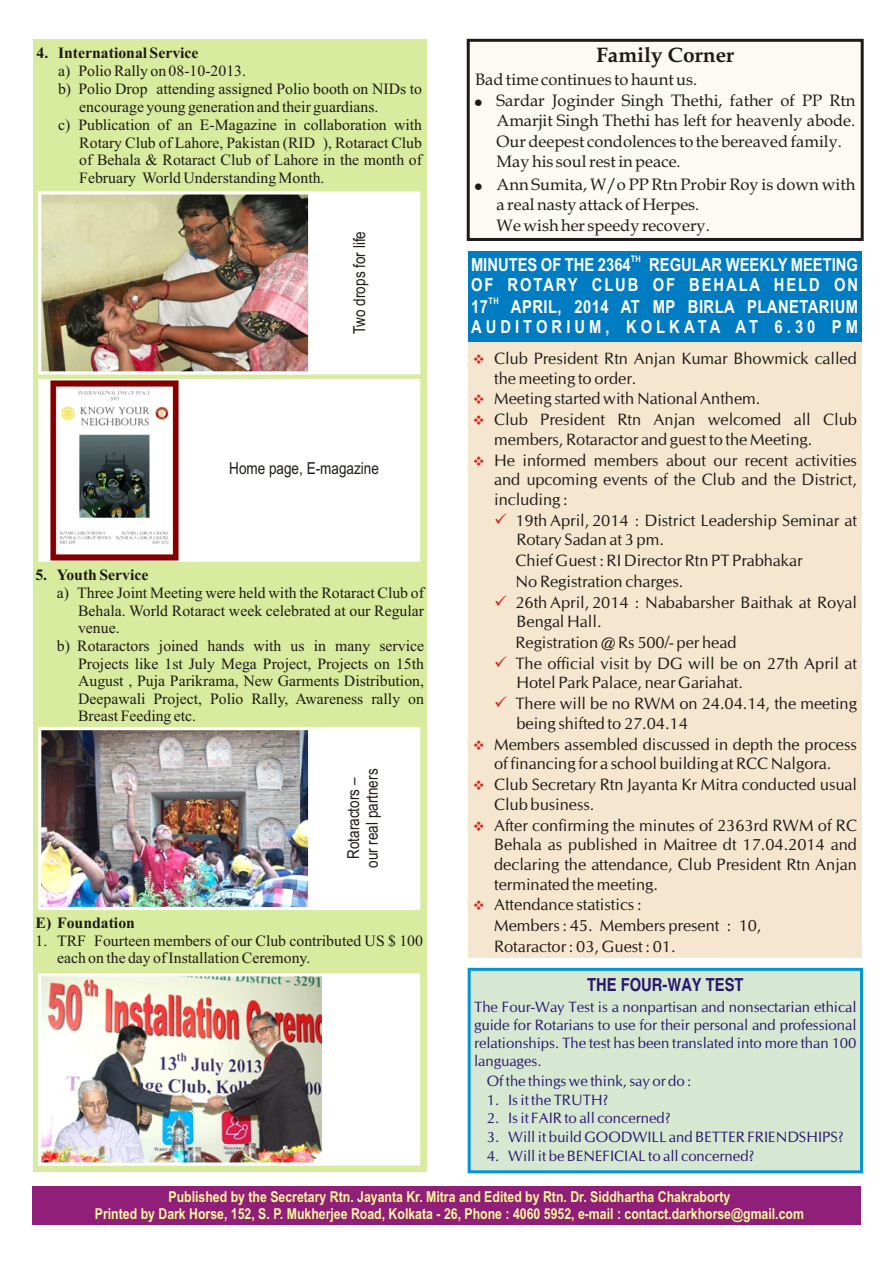
<style>
.page{position:relative;width:894px;height:1263px;background:#fff}
.page>*{position:absolute;margin:0;border:0;box-sizing:border-box;transform-origin:0 0}
.t1{font:700 21px "Book Antiqua";color:#1f1a17}
.t2{font:700 18px/20.5px "Arial Narrow";color:#fff}
.t3{font:700 18px "Arial Narrow";letter-spacing:.025em;color:#fff}
.t4{font:700 18px "Arial Narrow";letter-spacing:.225em;color:#fff}
.t5{font:700 18px "Helvetica Narrow";color:#291770}
.t6{font:16.5px/20.1px "CG Omega";color:#1f1a17}
.t7{font:16.5px/20.5px "Book Antiqua";color:#1f1a17}
.t8{font:16.5px/18.8px "Arial Narrow";color:#1f1a17;text-align:center}
.t9{font:15.75px/17.4px "Times New Roman";color:#1f1a17}
.t10{font:700 15.75px "Times New Roman";color:#1f1a17}
.t11{font:15px/18px "CG Omega";color:#291770;text-align:justify}
.t12{font:700 15px/17.1px "Arial Narrow";color:#fffa9c;text-align:center}
.t13{font:700 9px "Arial Narrow";color:#fff}
</style>
<div class="page">
<div style="left:32px;top:1186px;width:829px;height:39px;background:#8f1f78"></div>
<div style="left:467px;top:39px;width:397px;height:202px;background:#fcfaf2;border:3px solid #1f1a17"></div>
<div style="left:33px;top:39px;width:394px;height:1133px;background:#d9eb9e"></div>
<div style="left:38px;top:191px;width:382px;height:183px;background:#fff"></div>
<div style="left:38px;top:379px;width:382px;height:183px;background:#fff;border:3px solid #fff"></div>
<div style="left:38px;top:973px;width:382px;height:192px;background:#fff"></div>
<div style="left:38px;top:727px;width:382px;height:183px;background:#fff"></div>
<img style="left:51px;top:380px;width:127px;height:180px">
<img style="left:42px;top:195px;width:265px;height:175px">
<div style="left:38px;top:191px;width:273px;height:183px;border:3px solid #fff"></div>
<img style="left:42px;top:731px;width:265px;height:175px">
<div style="left:38px;top:727px;width:273px;height:183px;border:3px solid #fff"></div>
<div style="left:468px;top:251px;width:394px;height:706px;background:#f5e6cf"></div>
<div style="left:468px;top:251px;width:394px;height:91px;background:#007dc2"></div>
<div style="left:468px;top:968px;width:395px;height:205px;background:#d6e8d1;border:3px solid #0094de"></div>
<img style="left:42px;top:977px;width:279px;height:184px">
<div style="left:38px;top:973px;width:287px;height:192px;border:3px solid #fff"></div>
<p class="t10" style="left:37px;top:47px;width:164px">4. International Service</p>
<p class="t1" style="left:596px;top:47px;width:140px">Family Corner</p>
<p class="t9" style="left:58px;top:64px;width:190px">a) Polio Rally on 08-10-2013.</p>
<p class="t9" style="left:58px;top:82px;width:366px">b) Polio Drop attending assigned Polio booth on NIDs to</p>
<p class="t9" style="left:79px;top:99px;width:301px">encourage young generation and their guardians.</p>
<p class="t9" style="left:58px;top:118px;width:366px">c) Publication of an E-Magazine in collaboration with</p>
<p class="t9" style="left:79px;top:135px;width:344px">Rotary Club of Lahore, Pakistan (RID ), Rotaract Club</p>
<p class="t9" style="left:79px;top:153px;width:344px">of Behala &amp; Rotaract Club of Lahore in the month of</p>
<p class="t9" style="left:79px;top:170px;width:247px">February World Understanding Month.</p>
<p class="t7" style="left:497px;top:71px;width:360px;text-indent:-21px">Bad time continues to haunt us.<br>Sardar Joginder Singh Thethi, father of PP Rtn Amarjit Singh Thethi has left for heavenly abode.<br>Our deepest condolences to the bereaved family.<br>May his soul rest in peace.</p>
<p class="t7" style="left:497px;top:176px;width:360px">Ann Sumita, W/o PP Rtn Probir Roy is down with a real nasty attack of Herpes.<br>We wish her speedy recovery.</p>
<p class="t8" style="left:352px;top:334px;width:105px;rotate:-90deg">Two drops for life</p>
<p class="t13" style="left:631px;top:255px;width:11px">TH</p>
<p class="t2" style="left:471px;top:256px;width:389px">MINUTES OF THE 2364 REGULAR WEEKLY MEETING<br>OF ROTARY CLUB OF BEHALA HELD ON</p>
<p class="t13" style="left:488px;top:297px;width:12px">TH</p>
<p class="t3" style="left:471px;top:299px;width:18px">17</p>
<p class="t3" style="left:511px;top:299px;width:349px">APRIL, 2014 AT MP BIRLA PLANETARIUM</p>
<p class="t4" style="left:471px;top:320px;width:389px">AUDITORIUM, KOLKATA AT 6.30 PM</p>
<p class="t8" style="left:229px;top:461px;width:151px">Home page, E-magazine</p>
<p class="t10" style="left:35px;top:569px;width:115px">5. Youth Service</p>
<p class="t9" style="left:57px;top:586px;width:369px">a) Three Joint Meeting were held with the Rotaract Club of</p>
<p class="t9" style="left:78px;top:603px;width:347px">Behala. World Rotaract week celebrated at our Regular</p>
<p class="t9" style="left:78px;top:621px;width:43px">venue.</p>
<p class="t9" style="left:57px;top:639px;width:369px">b) Rotaractors joined hands with us in many service</p>
<p class="t9" style="left:78px;top:656px;width:347px">Projects like 1st July Mega Project, Projects on 15th</p>
<p class="t9" style="left:78px;top:674px;width:347px">August , Puja Parikrama, New Garments Distribution,</p>
<p class="t9" style="left:78px;top:691px;width:347px">Deepawali Project, Polio Rally, Awareness rally on</p>
<p class="t9" style="left:78px;top:709px;width:120px">Breast Feeding etc.</p>
<p class="t8" style="left:346px;top:868px;width:101px;rotate:-90deg">Rotaractors – our real partners</p>
<p class="t10" style="left:36px;top:917px;width:101px">E) Foundation</p>
<p class="t9" style="left:57px;top:933px;width:367px;text-indent:-21px">1. TRF Fourteen members of our Club contributed US $ 100 each on the day of Installation Ceremony.</p>
<p class="t6" style="left:494px;top:349px;width:364px">Club President Rtn Anjan Kumar Bhowmick called the meeting to order.<br>Meeting started with National Anthem.<br>Club President Rtn Anjan welcomed all Club members, Rotaractor and guest to the Meeting.<br>He informed members about our recent activities and upcoming events of the Club and the District, including :</p>
<p class="t6" style="left:515px;top:511px;width:343px">19th April, 2014 : District Leadership Seminar at</p>
<p class="t6" style="left:516px;top:531px;width:149px">Rotary Sadan at 3 pm.</p>
<p class="t6" style="left:515px;top:552px;width:289px">Chief Guest : RI Director Rtn PT Prabhakar</p>
<p class="t6" style="left:515px;top:572px;width:169px">No Registration charges.</p>
<p class="t6" style="left:515px;top:593px;width:343px">26th April, 2014 : Nababarsher Baithak at Royal</p>
<p class="t6" style="left:516px;top:613px;width:87px">Bengal Hall.</p>
<p class="t6" style="left:515px;top:634px;width:223px">Registration @ Rs 500/- per head</p>
<p class="t6" style="left:515px;top:654px;width:343px">The official visit by DG will be on 27th April at</p>
<p class="t6" style="left:516px;top:674px;width:228px">Hotel Park Palace, near Gariahat.</p>
<p class="t6" style="left:515px;top:695px;width:343px">There will be no RWM on 24.04.14, the meeting</p>
<p class="t6" style="left:516px;top:714px;width:173px">being shifted to 27.04.14</p>
<p class="t6" style="left:494px;top:735px;width:364px">Members assembled discussed in depth the process</p>
<p class="t6" style="left:494px;top:755px;width:339px">of financing for a school building at RCC Nalgora.</p>
<p class="t6" style="left:494px;top:776px;width:364px">Club Secretary Rtn Jayanta Kr Mitra conducted usual</p>
<p class="t6" style="left:494px;top:795px;width:102px">Club business.</p>
<p class="t6" style="left:494px;top:816px;width:364px">After confirming the minutes of 2363rd RWM of RC</p>
<p class="t6" style="left:494px;top:836px;width:364px">Behala as published in Maitree dt 17.04.2014 and</p>
<p class="t6" style="left:494px;top:856px;width:364px">declaring the attendance, Club President Rtn Anjan</p>
<p class="t6" style="left:494px;top:875px;width:165px">terminated the meeting.</p>
<p class="t6" style="left:494px;top:896px;width:149px">Attendance statistics :</p>
<p class="t6" style="left:494px;top:917px;width:269px">Members : 45. Members present : 10,</p>
<p class="t6" style="left:494px;top:937px;width:183px">Rotaractor : 03, Guest : 01.</p>
<p class="t5" style="left:587px;top:978px;width:158px">THE FOUR-WAY TEST</p>
<p class="t11" style="left:474px;top:999px;width:384px">The Four-Way Test is a nonpartisan and nonsectarian ethical guide for Rotarians to use for their personal and professional relationships. The test has been translated into more than 100 languages.</p>
<p class="t11" style="left:487px;top:1073px;width:206px">Of the things we think, say or do :</p>
<p class="t11" style="left:487px;top:1091px;width:123px">1. Is it the TRUTH?</p>
<p class="t11" style="left:487px;top:1110px;width:185px">2. Is it FAIR to all concerned?</p>
<p class="t11" style="left:487px;top:1129px;width:358px">3. Will it build GOODWILL and BETTER FRIENDSHIPS?</p>
<p class="t11" style="left:487px;top:1148px;width:269px">4. Will it be BENEFICIAL to all concerned?</p>
<p class="t12" style="left:95px;top:1189px;width:711px">Published by the Secretary Rtn. Jayanta Kr. Mitra and Edited by Rtn. Dr. Siddhartha Chakraborty<br>Printed by Dark Horse, 152, S. P. Mukherjee Road, Kolkata - 26, Phone : 4060 5952, e-mail : contact.darkhorse@gmail.com</p>
</div>
